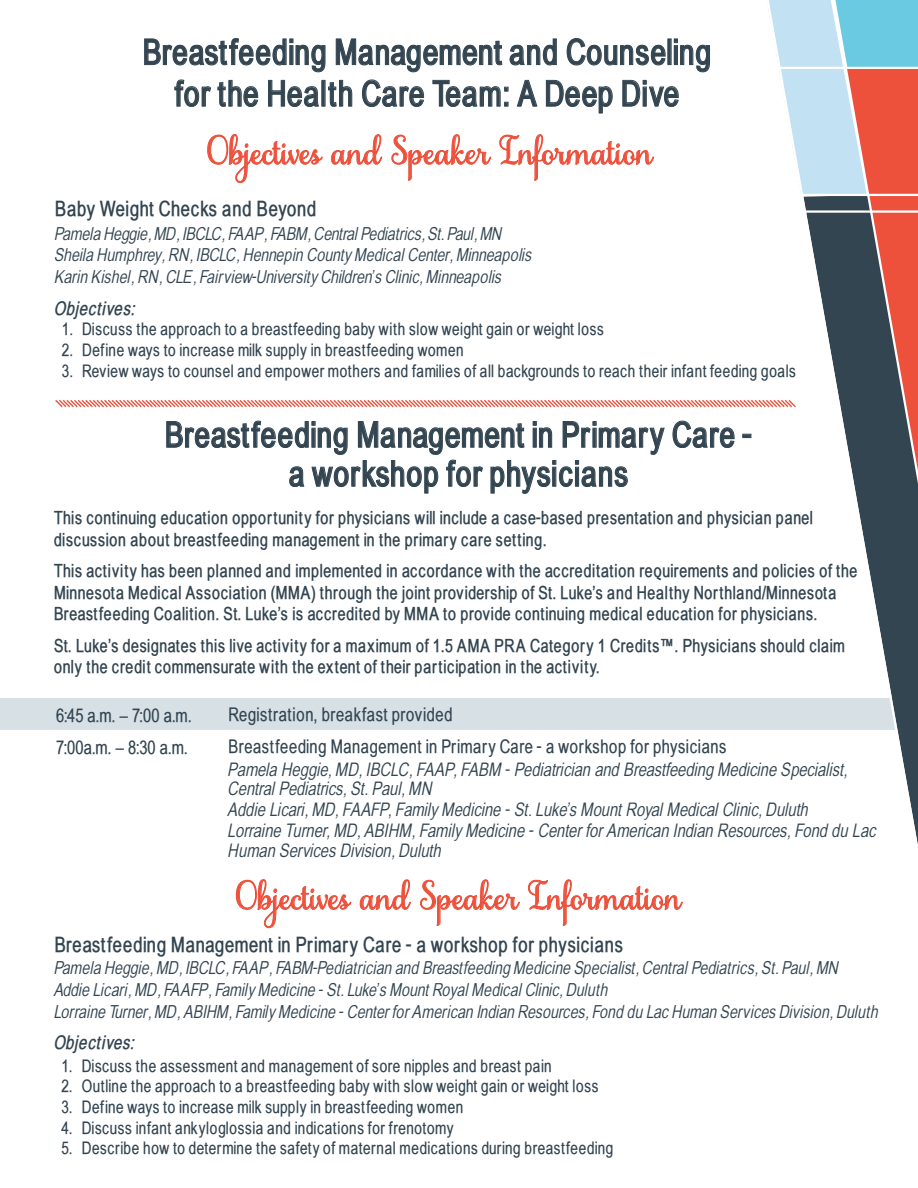
<style>
.page{position:relative;width:918px;height:1188px;background:#fff}
.page>*{position:absolute;margin:0;border:0;box-sizing:border-box;transform-origin:0 0}
.t1{font:48px "Samantha Upright";color:#ed513c}
.t2{font:700 34.5px/41.4px "Babel Sans";letter-spacing:.025em;color:#334551;text-align:center}
.t3{font:700 21px "Babel Sans";letter-spacing:.025em;color:#334551}
.t4{font:italic 18.75px/19.5px "Babel Sans";color:#334551}
.t5{font:18.75px "Babel Sans";letter-spacing:.035em;color:#334551}
.t6{font:italic 700 18.75px "Babel Sans";letter-spacing:.03em;color:#334551}
.t7{font:700 18px/21.6px "Babel Sans";letter-spacing:.025em;color:#334551}
.t8{font:italic 18px "Babel Sans";letter-spacing:-.01em;color:#334551}
.t9{font:17.25px "Babel Sans";letter-spacing:.035em;color:#334551}
</style>
<div class="page">
<div style="left:0;top:698px;width:746px;height:32px;background:#d6e0e5"></div>
<svg style="left:236px;top:879px;width:116px;height:49px"></svg>
<svg style="left:360px;top:879px;width:51px;height:31px"></svg>
<svg style="left:420px;top:879px;width:100px;height:47px"></svg>
<svg style="left:528px;top:879px;width:155px;height:47px"></svg>
<svg style="left:746px;top:555px;width:172px;height:290px"></svg>
<svg style="left:856px;top:494px;width:62px;height:61px;background:#445560"></svg>
<svg style="left:55px;top:0;width:863px;height:494px"></svg>
<p class="t2" style="left:143px;top:32px;width:570px">Breastfeeding Management and Counseling for the Health Care Team: A Deep Dive</p>
<p class="t1" style="left:207px;top:119px;width:447px">Objectives and Speaker Information</p>
<p class="t3" style="left:55px;top:196px;width:263px">Baby Weight Checks and Beyond</p>
<p class="t8" style="left:55px;top:223px;width:449px">Pamela Heggie, MD, IBCLC, FAAP, FABM, Central Pediatrics, St. Paul, MN</p>
<p class="t8" style="left:55px;top:245px;width:479px">Sheila Humphrey, RN, IBCLC, Hennepin County Medical Center, Minneapolis</p>
<p class="t8" style="left:55px;top:267px;width:448px">Karin Kishel, RN, CLE, Fairview-University Children’s Clinic, Minneapolis</p>
<p class="t6" style="left:55px;top:297px;width:82px">Objectives:</p>
<p class="t9" style="left:62px;top:319px;width:544px">1. Discuss the approach to a breastfeeding baby with slow weight gain or weight loss</p>
<p class="t9" style="left:62px;top:340px;width:403px">2. Define ways to increase milk supply in breastfeeding women</p>
<p class="t9" style="left:62px;top:361px;width:736px">3. Review ways to counsel and empower mothers and families of all backgrounds to reach their infant feeding goals</p>
<p class="t2" style="left:165px;top:415px;width:589px;line-height:39px">Breastfeeding Management in Primary Care - a workshop for physicians</p>
<p class="t7" style="left:54px;top:507px;width:761px">This continuing education opportunity for physicians will include a case-based presentation and physician panel discussion about breastfeeding management in the primary care setting.</p>
<p class="t7" style="left:54px;top:560px;width:805px">This activity has been planned and implemented in accordance with the accreditation requirements and policies of the<br>Minnesota Medical Association (MMA) through the joint providership of St. Luke’s and Healthy Northland/Minnesota<br>Breastfeeding Coalition. St. Luke’s is accredited by MMA to provide continuing medical education for physicians.</p>
<p class="t7" style="left:54px;top:635px;width:793px">St. Luke’s designates this live activity for a maximum of 1.5 AMA PRA Category 1 Credits™. Physicians should claim only the credit commensurate with the extent of their participation in the activity.</p>
<p class="t5" style="left:56px;top:705px;width:137px">6:45 a.m. – 7:00 a.m.</p>
<p class="t5" style="left:229px;top:704px;width:225px">Registration, breakfast provided</p>
<p class="t5" style="left:56px;top:737px;width:133px">7:00a.m. – 8:30 a.m.</p>
<p class="t5" style="left:229px;top:736px;width:500px">Breastfeeding Management in Primary Care - a workshop for physicians</p>
<p class="t4" style="left:229px;top:759px;width:620px">Pamela Heggie, MD, IBCLC, FAAP, FABM - Pediatrician and Breastfeeding Medicine Specialist,<br>Central Pediatrics, St. Paul, MN</p>
<p class="t4" style="left:229px;top:800px;width:582px">Addie Licari, MD, FAAFP, Family Medicine - St. Luke’s Mount Royal Medical Clinic, Duluth</p>
<p class="t4" style="left:229px;top:821px;width:649px">Lorraine Turner, MD, ABIHM, Family Medicine - Center for American Indian Resources, Fond du Lac<br>Human Services Division, Duluth</p>
<p class="t1" style="left:236px;top:865px;width:447px">Objectives and Speaker Information</p>
<p class="t3" style="left:55px;top:933px;width:570px">Breastfeeding Management in Primary Care - a workshop for physicians</p>
<p class="t8" style="left:55px;top:958px;width:786px">Pamela Heggie, MD, IBCLC, FAAP, FABM-Pediatrician and Breastfeeding Medicine Specialist, Central Pediatrics, St. Paul, MN</p>
<p class="t8" style="left:55px;top:979px;width:555px">Addie Licari, MD, FAAFP, Family Medicine - St. Luke’s Mount Royal Medical Clinic, Duluth</p>
<p class="t8" style="left:55px;top:1001px;width:826px">Lorraine Turner, MD, ABIHM, Family Medicine - Center for American Indian Resources, Fond du Lac Human Services Division, Duluth</p>
<p class="t6" style="left:55px;top:1032px;width:82px">Objectives:</p>
<p class="t9" style="left:61px;top:1056px;width:492px">1. Discuss the assessment and management of sore nipples and breast pain</p>
<p class="t9" style="left:61px;top:1076px;width:539px">2. Outline the approach to a breastfeeding baby with slow weight gain or weight loss</p>
<p class="t9" style="left:61px;top:1097px;width:403px">3. Define ways to increase milk supply in breastfeeding women</p>
<p class="t9" style="left:61px;top:1118px;width:394px">4. Discuss infant ankyloglossia and indications for frenotomy</p>
<p class="t9" style="left:61px;top:1138px;width:553px">5. Describe how to determine the safety of maternal medications during breastfeeding</p>
</div>
